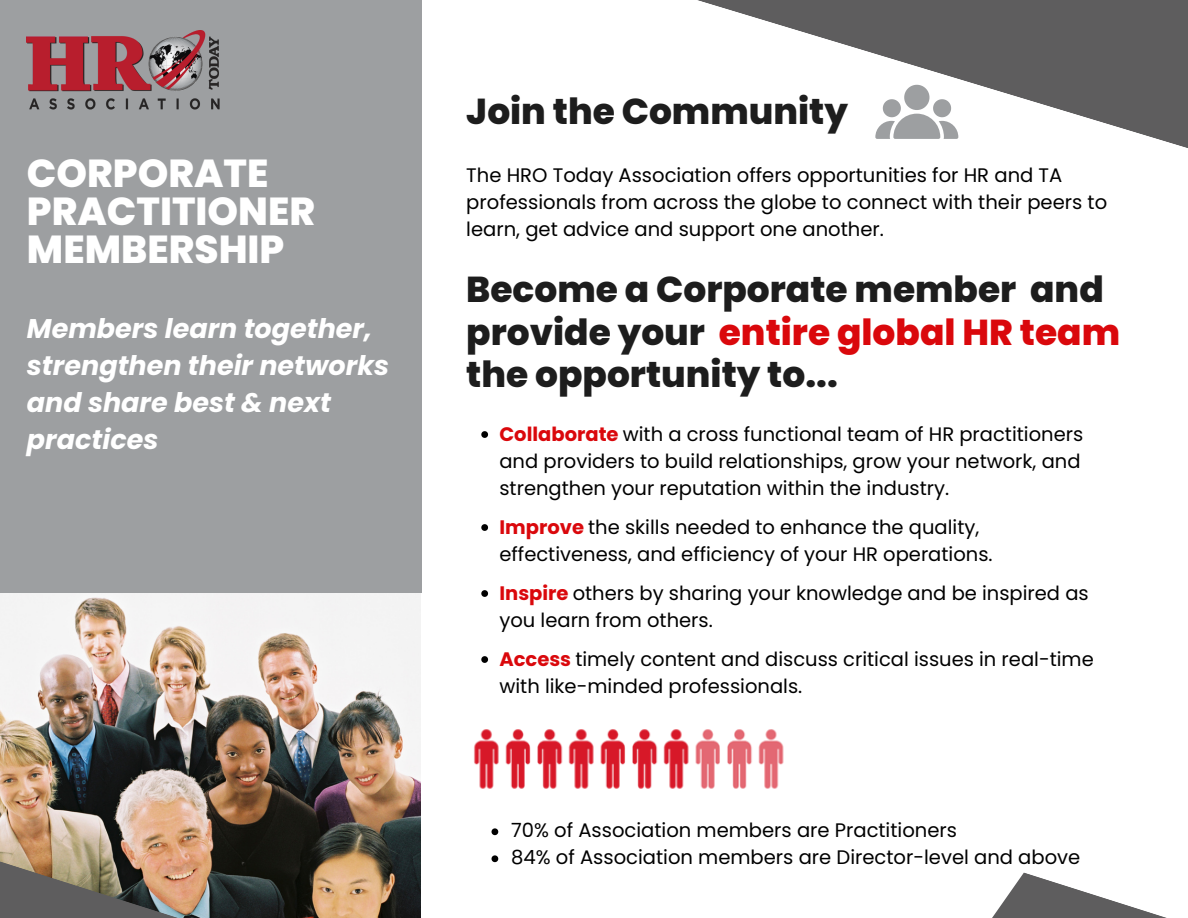
<style>
.page{position:relative;width:1188px;height:918px;background:#fff}
.page>*{position:absolute;margin:0;border:0;box-sizing:border-box;transform-origin:0 0}
.t1{font:800 39px/38.2px "Poppins";color:#fff}
.t2{font:800 36px/42.8px "Poppins";color:#1d1d1d}
.t3{font:italic 700 27px/37.2px "Poppins";color:#fff}
.t4{font:19.5px/27px "Poppins";color:#000}
.s1{color:#da080c}
.s2{font-weight:700;color:#da080c}
</style>
<div class="page">
<img style="left:0;top:577px;width:421px;height:230px">
<svg style="left:697px;top:0;width:491px;height:148px;fill:#5e5d5e"></svg>
<svg style="left:992px;top:872px;width:175px;height:46px"></svg>
<img style="left:0;top:807px;width:421px;height:111px">
<svg style="left:875px;top:85px;width:83px;height:54px"></svg>
<div style="left:1px;top:0;width:421px;height:592px;background:#9d9fa1"></div>
<img style="left:27px;top:30px;width:193px;height:80px">
<svg style="left:481px;top:431px;width:7px;height:7px"></svg>
<svg style="left:481px;top:524px;width:7px;height:7px"></svg>
<svg style="left:481px;top:590px;width:7px;height:7px"></svg>
<svg style="left:481px;top:656px;width:7px;height:7px"></svg>
<img style="left:474px;top:729px;width:310px;height:60px">
<svg style="left:492px;top:828px;width:6px;height:7px"></svg>
<svg style="left:492px;top:855px;width:6px;height:7px"></svg>
<h3 class="t1" style="left:27px;top:154px;width:290px">CORPORATE<br>PRACTITIONER<br>MEMBERSHIP</h3>
<p class="t3" style="left:27px;top:310px;width:364px">Members learn together, strengthen their networks and share best &amp; next practices</p>
<h2 class="t2" style="left:466px;top:90px;width:383px">Join the Community</h2>
<h1 class="t4" style="left:466px;top:162px;width:642px">The HRO Today Association offers opportunities for HR and TA professionals from across the globe to connect with their peers to learn, get advice and support one another.</h1>
<p class="t2" style="left:466px;top:268px;width:655px">Become a Corporate member and provide your <span class="s1">entire global HR team </span>the opportunity to...</p>
<p class="t4" style="left:499px;top:421px;width:585px"><span class="s2">Collaborate</span> with a cross functional team of HR practitioners and providers to build relationships, grow your network, and strengthen your reputation within the industry.</p>
<p class="t4" style="left:499px;top:514px;width:495px"><span class="s2">Improve</span> the skills needed to enhance the quality, effectiveness, and efficiency of your HR operations.</p>
<h2 class="t4" style="left:499px;top:580px;width:591px"><span class="s2">Inspire</span> others by sharing your knowledge and be inspired as you learn from others.</h2>
<p class="t4" style="left:499px;top:646px;width:596px"><span class="s2">Access</span> timely content and discuss critical issues in real-time with like-minded professionals.</p>
<p class="t4" style="left:511px;top:817px;width:447px">70% of Association members are Practitioners</p>
<p class="t4" style="left:511px;top:844px;width:571px">84% of Association members are Director-level and above</p>
</div>
